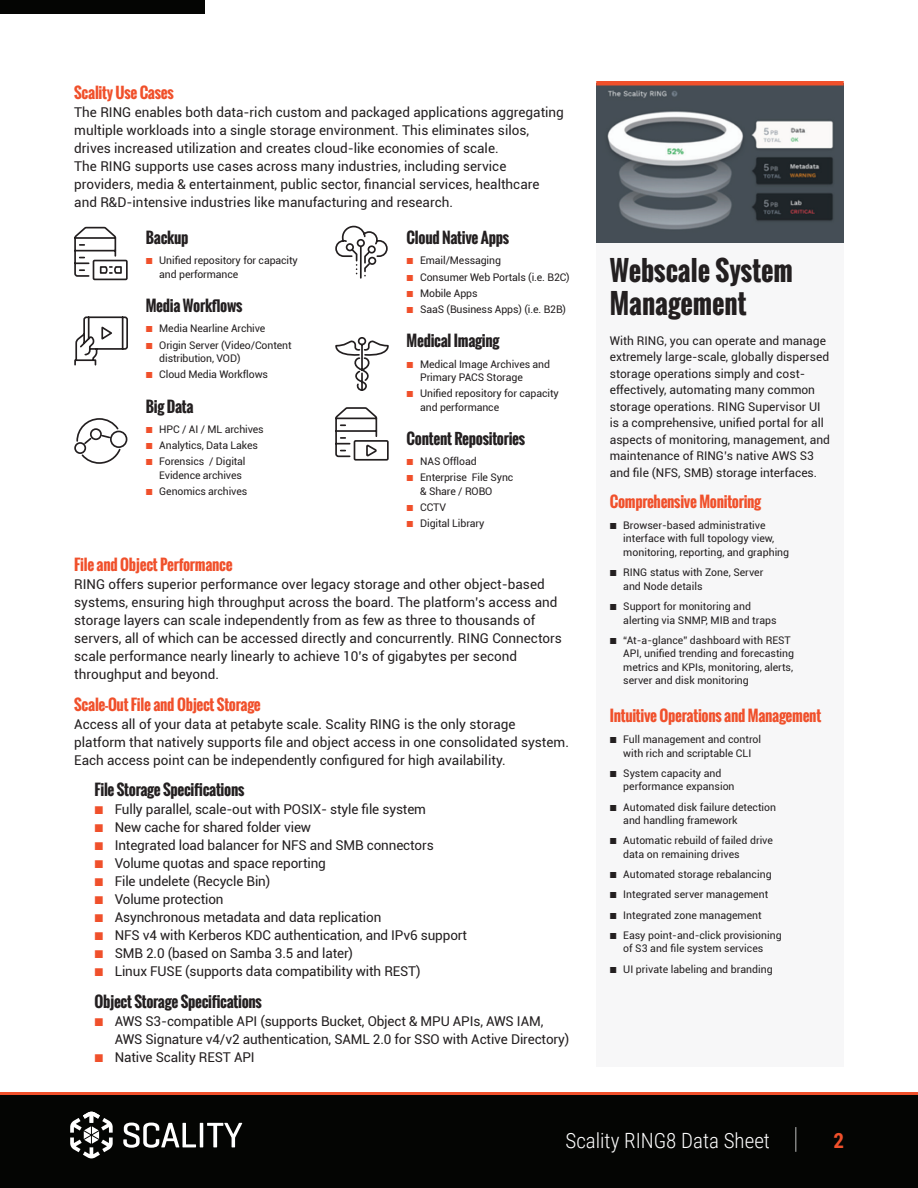
<style>
.page{position:relative;width:918px;height:1188px;background:#fff}
.page>*{position:absolute;margin:0;border:0;box-sizing:border-box;transform-origin:0 0}
.t1{font:700 27px/33px "Oswald";color:#231f20}
.t2{font:300 21px "Roboto Condensed";color:#fff}
.t3{font:700 21px "Roboto Condensed";color:#f0502b}
.t4{font:700 15px "Oswald";letter-spacing:-.02em;color:#231f20}
.t5{font:700 15px "Oswald";letter-spacing:-.02em;color:#f0502b}
.t6{font:13.5px/18px "Roboto";color:#231f20}
.t7{font:12px/16.5px "Roboto";color:#231f20}
.t8{font:10.5px/13.5px "Roboto";color:#231f20}
.s1{font-family:"Proxima Nova";color:#f0502b}
.s2{font-family:"Proxima Nova"}
</style>
<div class="page">
<div style="left:0;top:1094px;width:918px;height:94px;background:#040503"></div>
<hr style="left:200px;top:1123px;width:3px;height:24px;background:#fff">
<svg style="left:207px;top:1123px;width:35px;height:24px"></svg>
<svg style="left:123px;top:1123px;width:73px;height:25px"></svg>
<svg style="left:70px;top:1112px;width:43px;height:46px"></svg>
<hr style="left:0;top:1092px;width:918px;height:3px;background:#f0502b">
<svg style="left:795px;top:1127px;width:1px;height:25px"></svg>
<div style="left:596px;top:84px;width:248px;height:982px;background:#f7f7f8"></div>
<img style="left:596px;top:86px;width:248px;height:157px">
<div style="left:0;top:0;width:205px;height:14px;background:#040503"></div>
<div style="left:596px;top:81px;width:248px;height:5px;background:#f0502b"></div>
<svg style="left:74px;top:226px;width:54px;height:55px"></svg>
<svg style="left:74px;top:316px;width:54px;height:50px"></svg>
<svg style="left:74px;top:418px;width:54px;height:46px"></svg>
<svg style="left:335px;top:225px;width:53px;height:54px"></svg>
<svg style="left:335px;top:337px;width:54px;height:54px"></svg>
<svg style="left:335px;top:407px;width:54px;height:54px"></svg>
<p class="t5" style="left:74px;top:81px;width:101px">Scality Use Cases</p>
<p class="t6" style="left:74px;top:103px;width:491px">The RING enables both data-rich custom and packaged applications aggregating multiple workloads into a single storage environment. This eliminates silos, drives increased utilization and creates cloud-like economies of scale.<br>The RING supports use cases across many industries, including service providers, media &amp; entertainment, public sector, financial services, healthcare and R&amp;D-intensive industries like manufacturing and research.</p>
<p class="t4" style="left:146px;top:227px;width:44px">Backup</p>
<p class="t8" style="left:159px;top:254px;width:140px;text-indent:-14px"><span class="s1">■</span> Unified repository for capacity and performance</p>
<p class="t4" style="left:146px;top:294px;width:98px">Media Workflows</p>
<p class="t8" style="left:146px;top:322px;width:121px"><span class="s1">■</span> Media Nearline Archive</p>
<p class="t8" style="left:159px;top:338px;width:134px;text-indent:-14px"><span class="s1">■</span> Origin Server (Video/Content distribution, VOD)</p>
<p class="t8" style="left:146px;top:367px;width:124px"><span class="s1">■</span> Cloud Media Workflows</p>
<p class="t4" style="left:146px;top:395px;width:49px">Big Data</p>
<p class="t8" style="left:146px;top:422px;width:119px"><span class="s1">■</span> HPC / AI / ML archives</p>
<p class="t8" style="left:146px;top:438px;width:114px"><span class="s1">■</span> Analytics, Data Lakes</p>
<p class="t8" style="left:159px;top:454px;width:88px;text-indent:-14px"><span class="s1">■</span> Forensics / Digital<br>Evidence archives</p>
<p class="t8" style="left:146px;top:484px;width:103px"><span class="s1">■</span> Genomics archives</p>
<p class="t4" style="left:407px;top:227px;width:104px">Cloud Native Apps</p>
<p class="t8" style="left:407px;top:254px;width:96px"><span class="s1">■</span> Email/Messaging</p>
<p class="t8" style="left:407px;top:270px;width:165px"><span class="s1">■</span> Consumer Web Portals (i.e. B2C)</p>
<p class="t8" style="left:407px;top:286px;width:72px"><span class="s1">■</span> Mobile Apps</p>
<p class="t8" style="left:407px;top:302px;width:161px"><span class="s1">■</span> SaaS (Business Apps) (i.e. B2B)</p>
<p class="t4" style="left:407px;top:330px;width:95px">Medical Imaging</p>
<p class="t8" style="left:420px;top:357px;width:131px;text-indent:-14px"><span class="s1">■</span> Medical Image Archives and<br>Primary PACS Storage</p>
<p class="t8" style="left:420px;top:386px;width:140px;text-indent:-14px"><span class="s1">■</span> Unified repository for capacity and performance</p>
<p class="t4" style="left:407px;top:427px;width:120px">Content Repositories</p>
<p class="t8" style="left:407px;top:454px;width:72px"><span class="s1">■</span> NAS Offload</p>
<p class="t8" style="left:420px;top:471px;width:95px;text-indent:-14px"><span class="s1">■</span> Enterprise File Sync &amp; Share / ROBO</p>
<p class="t8" style="left:407px;top:500px;width:41px"><span class="s1">■</span> CCTV</p>
<p class="t8" style="left:407px;top:516px;width:79px"><span class="s1">■</span> Digital Library</p>
<p class="t5" style="left:74px;top:554px;width:160px">File and Object Performance</p>
<p class="t6" style="left:74px;top:575px;width:489px">RING offers superior performance over legacy storage and other object-based systems, ensuring high throughput across the board. The platform’s access and storage layers can scale independently from as few as three to thousands of servers, all of which can be accessed directly and concurrently. RING Connectors scale performance nearly linearly to achieve 10’s of gigabytes per second throughput and beyond.</p>
<p class="t5" style="left:74px;top:693px;width:188px">Scale-Out File and Object Storage</p>
<p class="t6" style="left:74px;top:715px;width:496px">Access all of your data at petabyte scale. Scality RING is the only storage platform that natively supports file and object access in one consolidated system.<br>Each access point can be independently configured for high availability.</p>
<p class="t4" style="left:94px;top:779px;width:151px">File Storage Specifications</p>
<p class="t6" style="left:94px;top:800px;width:333px"><span class="s1">■</span> Fully parallel, scale-out with POSIX- style file system</p>
<p class="t6" style="left:94px;top:818px;width:218px"><span class="s1">■</span> New cache for shared folder view</p>
<p class="t6" style="left:94px;top:836px;width:341px"><span class="s1">■</span> Integrated load balancer for NFS and SMB connectors</p>
<p class="t6" style="left:94px;top:854px;width:233px"><span class="s1">■</span> Volume quotas and space reporting</p>
<p class="t6" style="left:94px;top:872px;width:177px"><span class="s1">■</span> File undelete (Recycle Bin)</p>
<p class="t6" style="left:94px;top:890px;width:131px"><span class="s1">■</span> Volume protection</p>
<p class="t6" style="left:94px;top:908px;width:288px"><span class="s1">■</span> Asynchronous metadata and data replication</p>
<p class="t6" style="left:94px;top:926px;width:374px"><span class="s1">■</span> NFS v4 with Kerberos KDC authentication, and IPv6 support</p>
<p class="t6" style="left:94px;top:944px;width:260px"><span class="s1">■</span> SMB 2.0 (based on Samba 3.5 and later)</p>
<p class="t6" style="left:94px;top:962px;width:328px"><span class="s1">■</span> Linux FUSE (supports data compatibility with REST)</p>
<p class="t4" style="left:94px;top:990px;width:169px">Object Storage Specifications</p>
<p class="t6" style="left:115px;top:1012px;width:456px;text-indent:-20px"><span class="s1">■</span> AWS S3-compatible API (supports Bucket, Object &amp; MPU APIs, AWS IAM,<br>AWS Signature v4/v2 authentication, SAML 2.0 for SSO with Active Directory)</p>
<p class="t6" style="left:94px;top:1048px;width:162px"><span class="s1">■</span> Native Scality REST API</p>
<h1 class="t1" style="left:610px;top:254px;width:185px">Webscale System<br>Management</h1>
<p class="t7" style="left:610px;top:332px;width:222px">With RING, you can operate and manage extremely large-scale, globally dispersed storage operations simply and cost&shy;effectively, automating many common storage operations. RING Supervisor UI is a comprehensive, unified portal for all aspects of monitoring, management, and maintenance of RING’s native AWS S3 and file (NFS, SMB) storage interfaces.</p>
<p class="t5" style="left:610px;top:491px;width:153px">Comprehensive Monitoring</p>
<p class="t8" style="left:623px;top:518px;width:168px;text-indent:-14px"><span class="s2">■</span> Browser-based administrative interface with full topology view, monitoring, reporting, and graphing</p>
<p class="t8" style="left:623px;top:565px;width:142px;text-indent:-14px"><span class="s2">■</span> RING status with Zone, Server and Node details</p>
<p class="t8" style="left:623px;top:599px;width:155px;text-indent:-14px"><span class="s2">■</span> Support for monitoring and alerting via SNMP, MIB and traps</p>
<p class="t8" style="left:623px;top:633px;width:172px;text-indent:-14px"><span class="s2">■</span> “At-a-glance” dashboard with REST API, unified trending and forecasting metrics and KPIs, monitoring, alerts, server and disk monitoring</p>
<p class="t5" style="left:610px;top:705px;width:213px">Intuitive Operations and Management</p>
<p class="t8" style="left:610px;top:732px;width:153px;text-align:center"><span class="s2">■</span> Full management and control with rich and scriptable CLI</p>
<p class="t8" style="left:623px;top:766px;width:113px;text-indent:-14px"><span class="s2">■</span> System capacity and performance expansion</p>
<p class="t8" style="left:623px;top:800px;width:154px;text-indent:-14px"><span class="s2">■</span> Automated disk failure detection and handling framework</p>
<p class="t8" style="left:623px;top:833px;width:151px;text-indent:-14px"><span class="s2">■</span> Automatic rebuild of failed drive data on remaining drives</p>
<p class="t8" style="left:610px;top:867px;width:163px"><span class="s2">■</span> Automated storage rebalancing</p>
<p class="t8" style="left:610px;top:887px;width:160px"><span class="s2">■</span> Integrated server management</p>
<p class="t8" style="left:610px;top:908px;width:154px"><span class="s2">■</span> Integrated zone management</p>
<p class="t8" style="left:610px;top:928px;width:173px;text-align:center"><span class="s2">■</span> Easy point-and-click provisioning of S3 and file system services</p>
<p class="t8" style="left:610px;top:962px;width:165px"><span class="s2">■</span> UI private labeling and branding</p>
<h2 class="t2" style="left:566px;top:1125px;width:206px">Scality RING8 Data Sheet</h2>
<h2 class="t3" style="left:833px;top:1125px;width:12px">2</h2>
</div>
